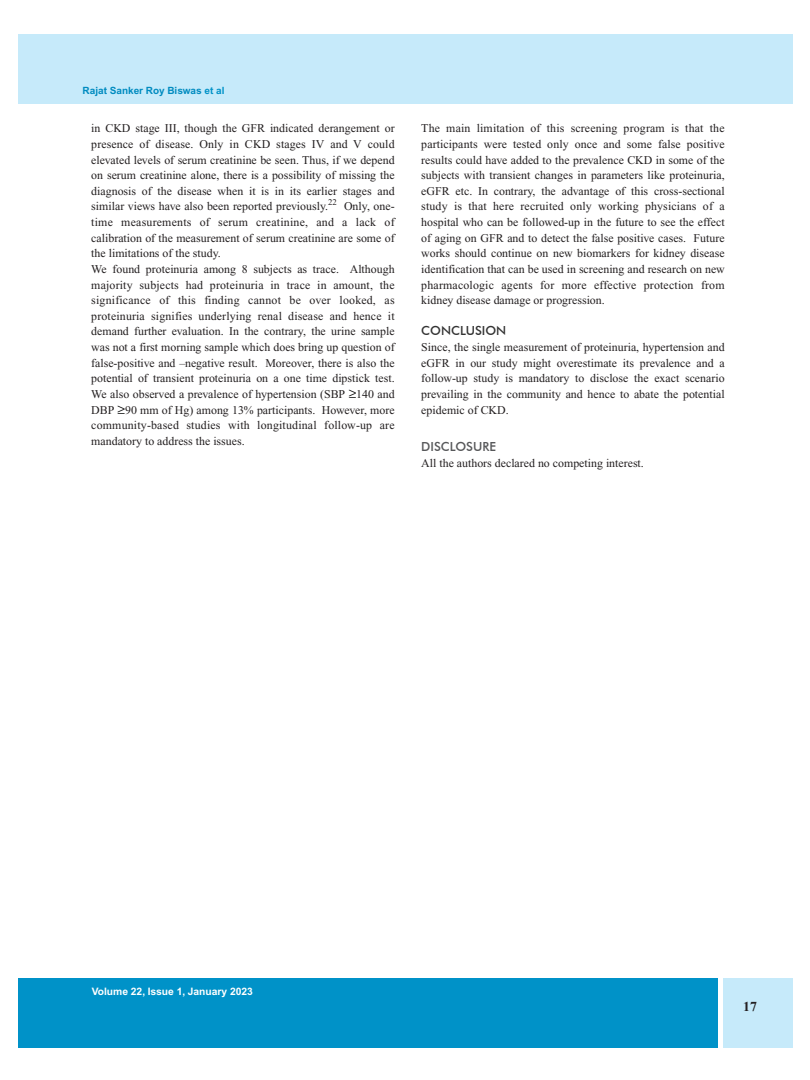
<style>
.page{position:relative;width:810px;height:1080px;background:#fff}
.page>*{position:absolute;margin:0;border:0;box-sizing:border-box;transform-origin:0 0}
.t1{font:700 13.75px "Times New Roman";color:#231f20}
.t2{font:500 12.5px "Futura BT";color:#333}
.t3{font:500 12.5px "Futura BT";color:#57585a}
.t4{font:11.88px/15.6px "Times New Roman";color:#231f20;text-align:justify}
.t5{font:700 10.25px "Helvetica";color:#fff}
.t6{font:700 10px "Helvetica";color:#008bc0}
.s1{color:#0092c8}
.s2{color:#000}
</style>
<div class="page">
<div style="left:18px;top:34px;width:774px;height:69px;background:#c6eafa"></div>
<div style="left:18px;top:978px;width:700px;height:69px;background:#0092c8"></div>
<div style="left:723px;top:978px;width:69px;height:69px;background:#c6eafa"></div>
<p class="t6" style="left:83px;top:85px;width:143px">Rajat Sanker Roy Biswas <span class="s1">et al</span></p>
<p class="t4" style="left:91px;top:121px;width:305px;text-align:left">in CKD stage III, though the GFR indicated derangement or presence of disease. Only in CKD stages IV and V could elevated levels of serum creatinine be seen. Thus, if we depend on serum creatinine alone, there is a possibility of missing the diagnosis of the disease when it is in its earlier stages and similar views have also been reported previously.<sup>22</sup> Only, one&shy;time measurements of serum creatinine, and a lack of calibration of the measurement of serum creatinine are some of the limitations of the study.<br>We found proteinuria among 8 subjects as trace. Although majority subjects had proteinuria in trace in amount, the significance of this finding cannot be over looked, as proteinuria signifies underlying renal disease and hence it demand further evaluation. In the contrary, the urine sample was not a first morning sample which does bring up question of false-positive and –negative result. Moreover, there is also the potential of transient proteinuria on a one time dipstick test.<br>We also observed a prevalence of hypertension (SBP <span class="s2">≥</span>140 and DBP <span class="s2">≥</span>90 mm of Hg) among 13% participants. However, more community-based studies with longitudinal follow-up are mandatory to address the issues.</p>
<p class="t4" style="left:421px;top:121px;width:305px">The main limitation of this screening program is that the participants were tested only once and some false positive results could have added to the prevalence CKD in some of the subjects with transient changes in parameters like proteinuria, eGFR etc. In contrary, the advantage of this cross-sectional study is that here recruited only working physicians of a hospital who can be followed-up in the future to see the effect of aging on GFR and to detect the false positive cases. Future works should continue on new biomarkers for kidney disease identification that can be used in screening and research on new pharmacologic agents for more effective protection from kidney disease damage or progression.</p>
<p class="t2" style="left:421px;top:323px;width:87px">CONCLUSION</p>
<p class="t4" style="left:421px;top:340px;width:305px">Since, the single measurement of proteinuria, hypertension and eGFR in our study might overestimate its prevalence and a follow-up study is mandatory to disclose the exact scenario prevailing in the community and hence to abate the potential epidemic of CKD.</p>
<p class="t3" style="left:421px;top:439px;width:76px">DISCLOSURE</p>
<p class="t4" style="left:421px;top:455px;width:224px">All the authors declared no competing interest.</p>
<p class="t5" style="left:92px;top:985px;width:163px">Volume 22, Issue 1, January 2023</p>
<p class="t1" style="left:743px;top:999px;width:15px">17</p>
</div>
